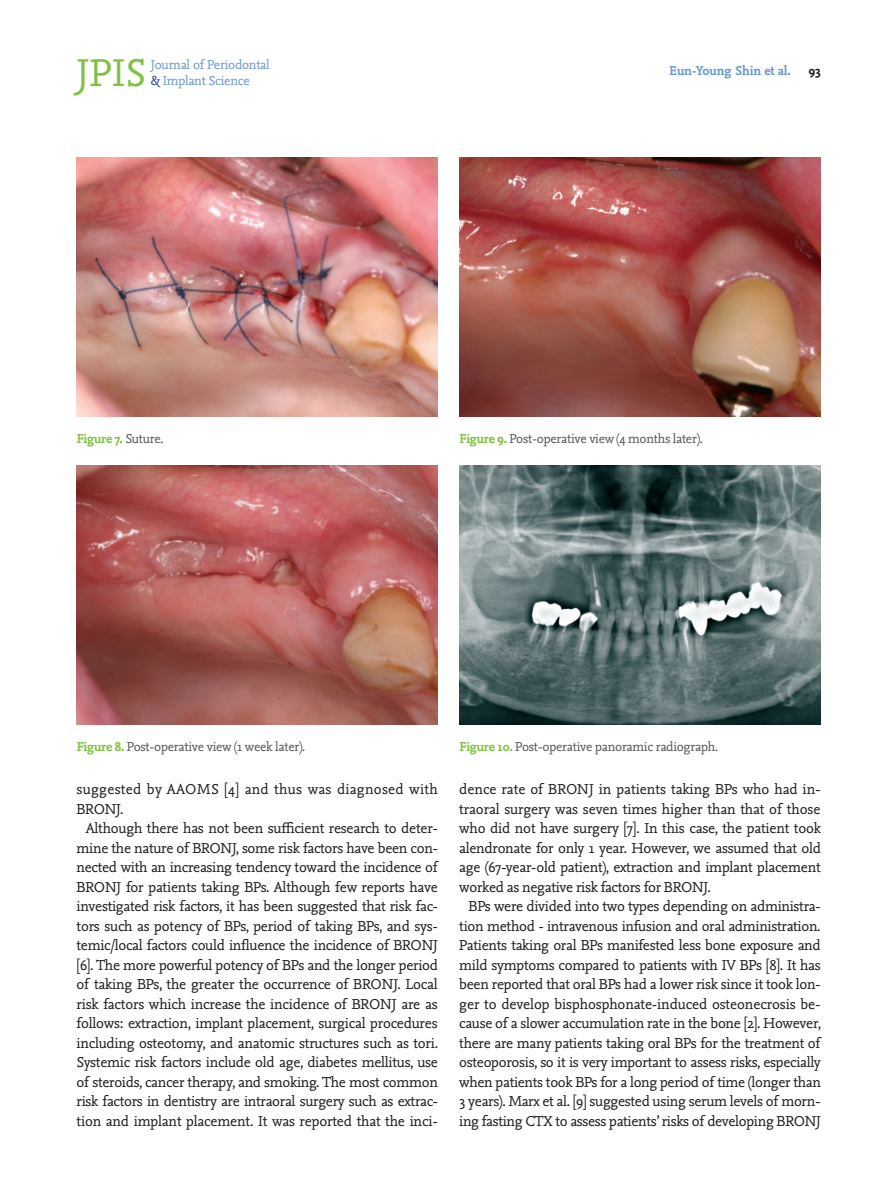
<style>
.page{position:relative;width:893px;height:1191px;background:#fff}
.page>*{position:absolute;margin:0;border:0;box-sizing:border-box;transform-origin:0 0}
.t1{font:40.5px "Nexus Mix";color:#7fc241}
.t2{font:15px/19.5px "Nexus Mix";letter-spacing:-.02em;color:#231f20;text-align:justify}
.t3{font:15px/19.5px "Nexus Mix";letter-spacing:.015em;color:#231f20}
.t4{font:13.5px "Nexus Mix";letter-spacing:-.02em;color:#57585a}
.t5{font:13.5px "Nexus Mix";letter-spacing:-.02em;color:#6b99d0}
.t6{font:700 13.5px "Nexus Mix";letter-spacing:-.01em;color:#6b99d0}
.t7{font:700 13.5px "Nexus Mix";letter-spacing:-.02em;color:#7fc241}
.t8{font:700 13.5px "Nexus Mix";color:#231f20}
.s1{color:#253f8e}
.s2{font-weight:400;color:#57585a}
.s3{font-weight:700;color:#7fc241}
</style>
<div class="page">
<img style="left:460px;top:157px;width:360px;height:259px">
<img style="left:460px;top:466px;width:360px;height:258px">
<img style="left:77px;top:157px;width:361px;height:259px">
<img style="left:77px;top:466px;width:361px;height:258px">
<h1 class="t1" style="left:77px;top:47px;width:71px">JPIS</h1>
<p class="t5" style="left:151px;top:56px;width:120px">Journal of Periodontal</p>
<p class="t5" style="left:151px;top:72px;width:100px"><span class="s1">&amp;</span> Implant Science</p>
<p class="t6" style="left:669px;top:62px;width:123px">Eun-Young Shin et al.</p>
<p class="t8" style="left:809px;top:62px;width:13px">93</p>
<p class="t7" style="left:77px;top:429px;width:88px">Figure 7. <span class="s2">Suture.</span></p>
<p class="t4" style="left:459px;top:429px;width:245px"><span class="s3">Figure 9.</span> Post-operative view (4 months later).</p>
<p class="t4" style="left:77px;top:738px;width:230px"><span class="s3">Figure 8.</span> Post-operative view (1 week later).</p>
<p class="t3" style="left:77px;top:779px;width:363px">suggested by AAOMS [4] and thus was diagnosed with<br>BRONJ.</p>
<p class="t2" style="left:77px;top:818px;width:363px;text-indent:9px">Although there has not been sufficient research to deter&shy;mine the nature of BRONJ, some risk factors have been con&shy;nected with an increasing tendency toward the incidence of BRONJ for patients taking BPs. Although few reports have investigated risk factors, it has been suggested that risk fac&shy;tors such as potency of BPs, period of taking BPs, and sys&shy;temic/local factors could influence the incidence of BRONJ [6]. The more powerful potency of BPs and the longer period of taking BPs, the greater the occurrence of BRONJ. Local risk factors which increase the incidence of BRONJ are as follows: extraction, implant placement, surgical procedures including osteotomy, and anatomic structures such as tori.<br>Systemic risk factors include old age, diabetes mellitus, use of steroids, cancer therapy, and smoking. The most common risk factors in dentistry are intraoral surgery such as extrac&shy;tion and implant placement. It was reported that the inci-</p>
<p class="t4" style="left:459px;top:738px;width:260px"><span class="s3">Figure 10.</span> Post-operative panoramic radiograph.</p>
<p class="t2" style="left:459px;top:779px;width:363px">dence rate of BRONJ in patients taking BPs who had in&shy;traoral surgery was seven times higher than that of those who did not have surgery [7]. In this case, the patient took alendronate for only 1 year. However, we assumed that old age (67-year-old patient), extraction and implant placement worked as negative risk factors for BRONJ.</p>
<p class="t2" style="left:459px;top:896px;width:363px;text-align:center">BPs were divided into two types depending on administra&shy;tion method - intravenous infusion and oral administration.<br>Patients taking oral BPs manifested less bone exposure and mild symptoms compared to patients with IV BPs [8]. It has been reported that oral BPs had a lower risk since it took lon&shy;ger to develop bisphosphonate-induced osteonecrosis be&shy;cause of a slower accumulation rate in the bone [2]. However, there are many patients taking oral BPs for the treatment of osteoporosis, so it is very important to assess risks, especially when patients took BPs for a long period of time (longer than 3 years). Marx et al. [9] suggested using serum levels of morn&shy;ing fasting CTX to assess patients’ risks of developing BRONJ</p>
</div>
